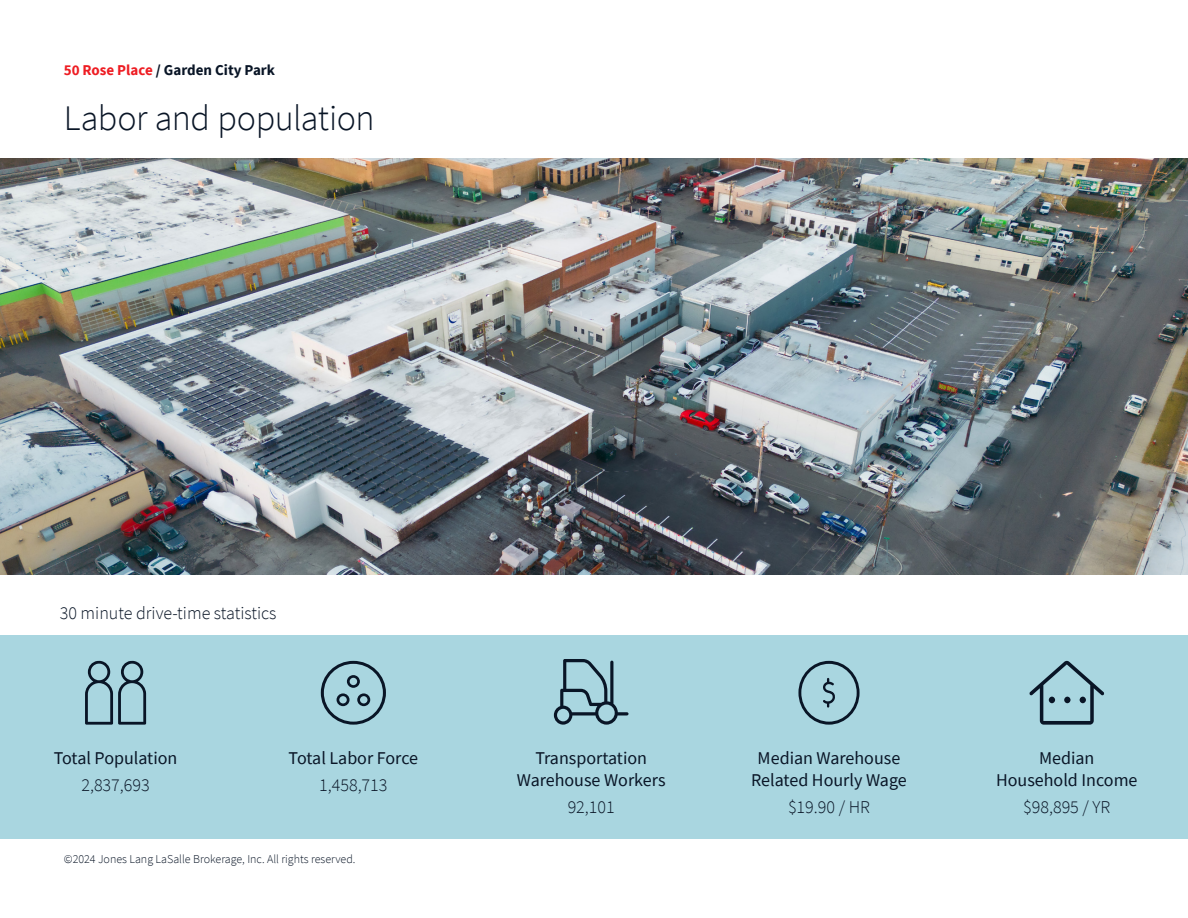
<style>
.page{position:relative;width:1188px;height:918px;background:#fff}
.page>*{position:absolute;margin:0;border:0;box-sizing:border-box;transform-origin:0 0}
.Section_heading_-_24pt{font:300 36px "Source Sans Pro";letter-spacing:-.015em;color:#091526}
.Statistic__bold{font:18px/22.5px "Source Sans Pro";color:#091526;text-align:center}
.Statistic__bold-2{font:300 18px "Source Sans Pro";color:#091526}
.t1{font:700 15px "Source Sans Pro";color:#091526}
.t2{font:300 12px "Source Sans Pro";color:#091526}
.s1{color:#ee1d23}
</style>
<div class="page">
<img style="left:0;top:158px;width:1188px;height:416px">
<div style="left:0;top:635px;width:1188px;height:204px;background:#a9d6e0"></div>
<svg style="left:85px;top:661px;width:61px;height:64px"></svg>
<svg style="left:321px;top:661px;width:65px;height:64px"></svg>
<svg style="left:554px;top:659px;width:75px;height:66px"></svg>
<svg style="left:798px;top:661px;width:62px;height:64px"></svg>
<svg style="left:1029px;top:661px;width:75px;height:64px"></svg>
<p class="t1" style="left:64px;top:60px;width:213px"><span class="s1">50 Rose Place</span> / Garden City Park</p>
<p class="Section_heading_-_24pt" style="left:64px;top:96px;width:312px">Labor and population</p>
<p class="Statistic__bold-2" style="left:60px;top:602px;width:218px">30 minute drive-time statistics</p>
<p class="Statistic__bold" style="left:54px;top:746px;width:125px">Total Population</p>
<p class="Statistic__bold-2" style="left:81px;top:774px;width:70px">2,837,693</p>
<p class="Statistic__bold" style="left:289px;top:746px;width:131px">Total Labor Force</p>
<p class="Statistic__bold-2" style="left:319px;top:774px;width:70px">1,458,713</p>
<p class="t2" style="left:64px;top:852px;width:293px">©2024 Jones Lang LaSalle Brokerage, Inc. All rights reserved.</p>
<p class="Statistic__bold" style="left:517px;top:746px;width:150px">Transportation<br>Warehouse Workers</p>
<p class="Statistic__bold-2" style="left:568px;top:796px;width:49px">92,101</p>
<p class="Statistic__bold" style="left:751px;top:746px;width:157px">Median Warehouse<br>Related Hourly Wage</p>
<p class="Statistic__bold-2" style="left:788px;top:796px;width:83px">$19.90 / HR</p>
<p class="Statistic__bold" style="left:996px;top:746px;width:143px">Median<br>Household Income</p>
<p class="Statistic__bold-2" style="left:1023px;top:796px;width:89px">$98,895 / YR</p>
</div>
